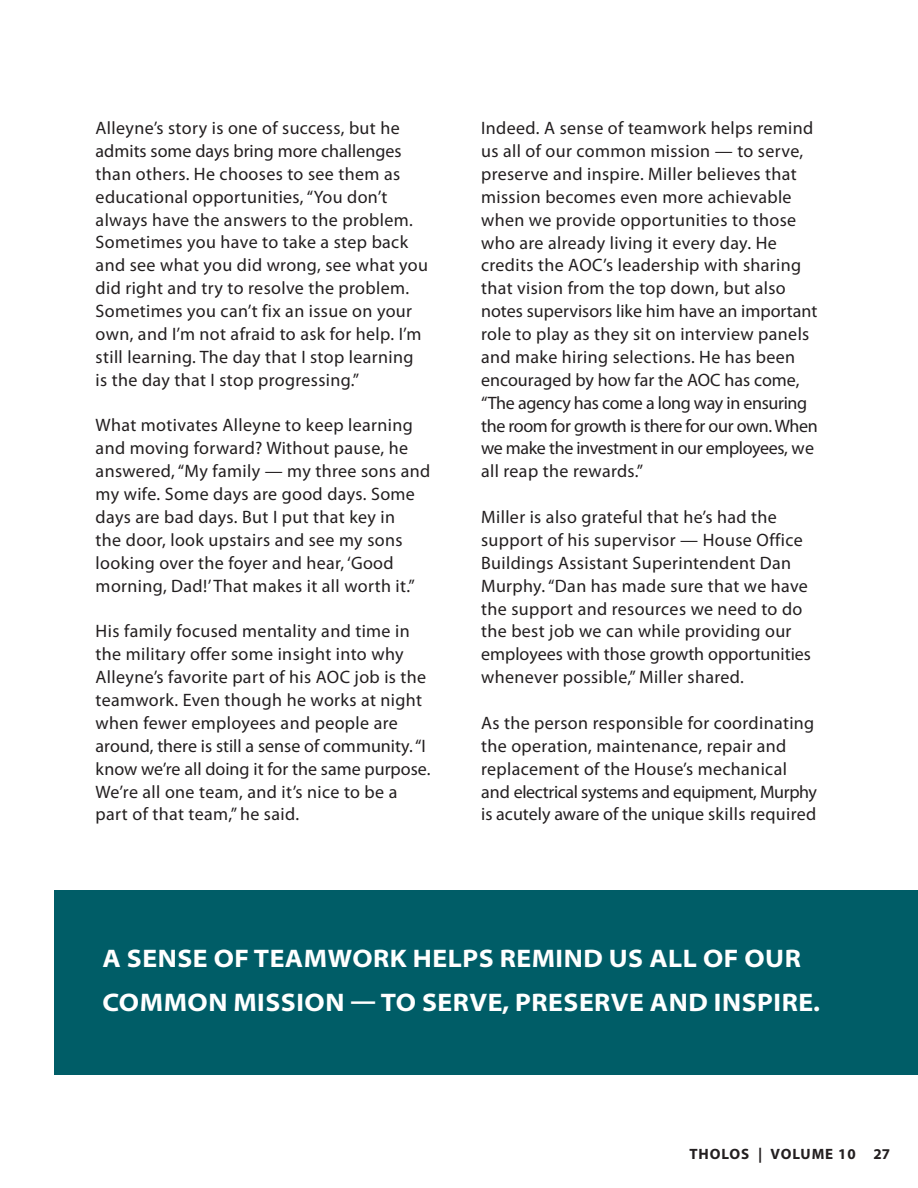
<style>
.page{position:relative;width:918px;height:1188px;background:#fff}
.page>*{position:absolute;margin:0;border:0;box-sizing:border-box;transform-origin:0 0}
.t1{font:700 semi-expanded 25.5px/43.8px "Myriad Pro";letter-spacing:.02em;color:#fff}
.t2{font:18px/23px "Myriad Pro";letter-spacing:.02em;color:#231f20}
.t3{font:700 15px "Myriad Pro";letter-spacing:.06em;color:#231f20}
</style>
<div class="page">
<div style="left:54px;top:890px;width:864px;height:185px;background:#005d67"></div>
<p class="t2" style="left:96px;top:116px;width:334px">Alleyne’s story is one of success, but he admits some days bring more challenges than others. He chooses to see them as educational opportunities, “You don’t always have the answers to the problem.<br>Sometimes you have to take a step back and see what you did wrong, see what you did right and try to resolve the problem.<br>Sometimes you can’t fix an issue on your own, and I’m not afraid to ask for help. I’m still learning. The day that I stop learning is the day that I stop progressing.”</p>
<p class="t2" style="left:96px;top:414px;width:336px">What motivates Alleyne to keep learning and moving forward? Without pause, he answered, “My family — my three sons and my wife. Some days are good days. Some days are bad days. But I put that key in<br>the door, look upstairs and see my sons looking over the foyer and hear, ‘Good morning, Dad!’ That makes it all worth it.”</p>
<p class="t2" style="left:96px;top:620px;width:336px">His family focused mentality and time in the military offer some insight into why Alleyne’s favorite part of his AOC job is the teamwork. Even though he works at night when fewer employees and people are around, there is still a sense of community. “I know we’re all doing it for the same purpose.<br>We’re all one team, and it’s nice to be a part of that team,” he said.</p>
<p class="t2" style="left:481px;top:116px;width:338px">Indeed. A sense of teamwork helps remind us all of our common mission — to serve, preserve and inspire. Miller believes that mission becomes even more achievable when we provide opportunities to those who are already living it every day. He credits the AOC’s leadership with sharing that vision from the top down, but also notes supervisors like him have an important role to play as they sit on interview panels and make hiring selections. He has been encouraged by how far the AOC has come, “The agency has come a long way in ensuring the room for growth is there for our own. When we make the investment in our employees, we all reap the rewards.”</p>
<p class="t2" style="left:481px;top:505px;width:331px">Miller is also grateful that he’s had the support of his supervisor — House Office Buildings Assistant Superintendent Dan Murphy. “Dan has made sure that we have the support and resources we need to do the best job we can while providing our employees with those growth opportunities whenever possible,” Miller shared.</p>
<p class="t2" style="left:481px;top:711px;width:337px">As the person responsible for coordinating the operation, maintenance, repair and replacement of the House’s mechanical and electrical systems and equipment, Murphy is acutely aware of the unique skills required</p>
<p class="t1" style="left:103px;top:937px;width:719px">A SENSE OF TEAMWORK HELPS REMIND US ALL OF OUR<br>COMMON MISSION — TO SERVE, PRESERVE AND INSPIRE.</p>
<p class="t3" style="left:690px;top:1144px;width:202px">THOLOS | VOLUME 10 27</p>
</div>
